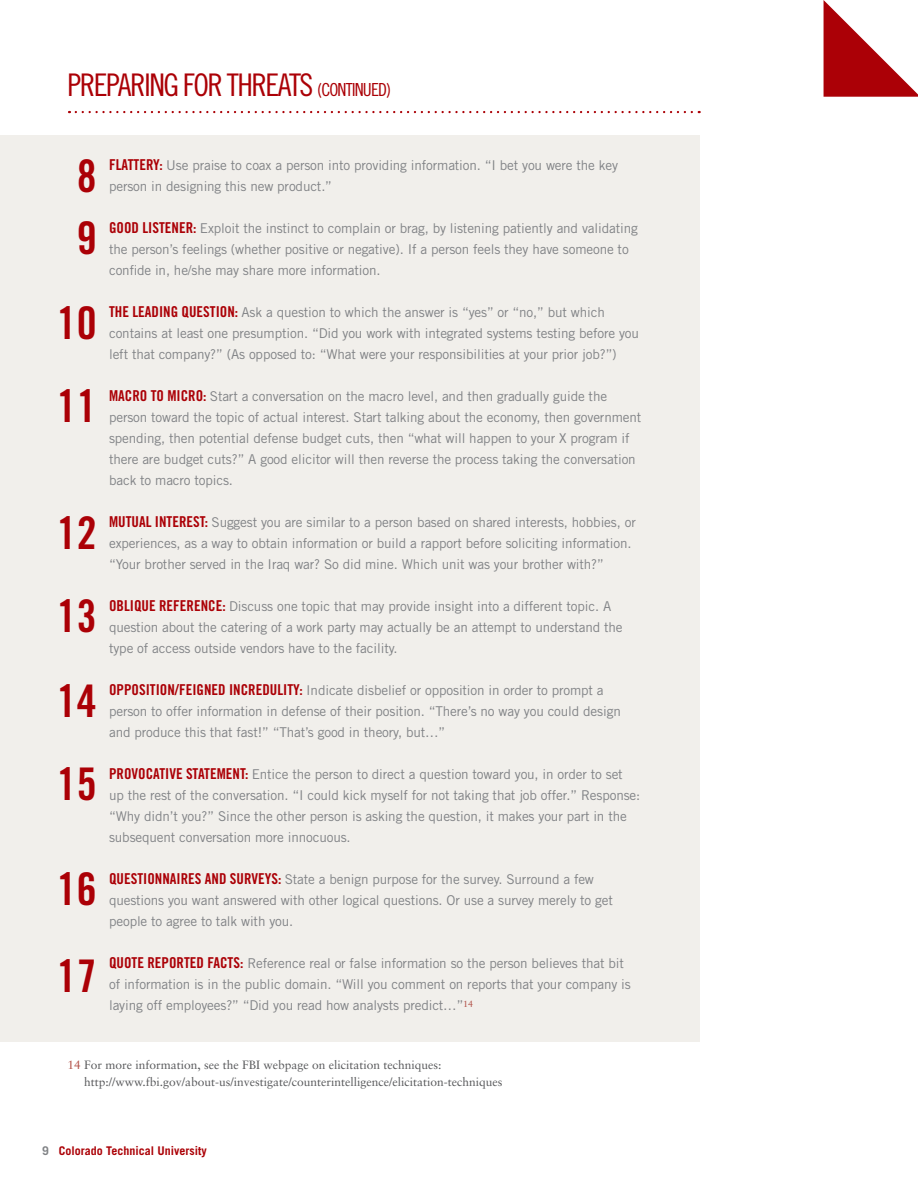
<style>
.page{position:relative;width:918px;height:1188px;background:#fff}
.page>*{position:absolute;margin:0;border:0;box-sizing:border-box;transform-origin:0 0}
.t1{font:45px/84px "Trade Gothic LT Std Bd Cn 20";color:#ab0006}
.t2{font:31.2px "Trade Gothic LT Std Cn 18";letter-spacing:-.05em;color:#ab0006}
.t3{font:13.5px/21px "Trade Gothic LT Std";letter-spacing:-.01em;color:#808285}
.t4{font:12px/16.5px "Sabon";color:#58595b}
.t5{font:700 12px "Trade Gothic LT Std";color:#ab0006}
.s1{font-size:18px}
.s2{font-family:"Trade Gothic LT Std Bd Cn 20";font-size:15px;color:#ab0006}
.s3{color:#b14f46}
.s4{color:#808285}
</style>
<div class="page">
<div style="left:0;top:135px;width:700px;height:906px;background:#f1efeb"></div>
<svg style="left:824px;top:0;width:94px;height:97px"></svg>
<svg style="left:76px;top:111px;width:624px;height:2px"></svg>
<h2 class="t2" style="left:68px;top:67px;width:325px">PREPARING FOR THREATS <span class="s1">(CONTINUED)</span></h2>
<h1 class="t1" style="left:77px;top:144px;width:21px;line-height:62.1px">8<br>9</h1>
<h1 class="t1" style="left:57px;top:280px;width:41px">10<br>11</h1>
<h1 class="t1" style="left:57px;top:490px;width:41px;text-align:justify">12<br>13<br>14<br>15</h1>
<h1 class="t1" style="left:57px;top:845px;width:41px;line-height:87px">16<br>17</h1>
<p class="t3" style="left:109px;top:155px;width:510px"><span class="s2">FLATTERY:</span> Use praise to coax a person into providing information. “I bet you were the key person in designing this new product.”</p>
<p class="t3" style="left:109px;top:218px;width:530px"><span class="s2">GOOD LISTENER:</span> Exploit the instinct to complain or brag, by listening patiently and validating the person’s feelings (whether positive or negative). If a person feels they have someone to confide in, he/she may share more information.</p>
<p class="t3" style="left:109px;top:302px;width:531px"><span class="s2">THE LEADING QUESTION:</span> Ask a question to which the answer is “yes” or “no,” but which contains at least one presumption. “Did you work with integrated systems testing before you left that company?” (As opposed to: “What were your responsibilities at your prior job?”)</p>
<p class="t3" style="left:109px;top:386px;width:534px"><span class="s2">MACRO TO MICRO:</span> Start a conversation on the macro level, and then gradually guide the person toward the topic of actual interest. Start talking about the economy, then government spending, then potential defense budget cuts, then “what will happen to your X program if there are budget cuts?” A good elicitor will then reverse the process taking the conversation back to macro topics.</p>
<p class="t3" style="left:109px;top:512px;width:528px"><span class="s2">MUTUAL INTEREST:</span> Suggest you are similar to a person based on shared interests, hobbies, or experiences, as a way to obtain information or build a rapport before soliciting information. “Your brother served in the Iraq war? So did mine. Which unit was your brother with?”</p>
<p class="t3" style="left:109px;top:596px;width:515px"><span class="s2">OBLIQUE REFERENCE:</span> Discuss one topic that may provide insight into a different topic. A question about the catering of a work party may actually be an attempt to understand the type of access outside vendors have to the facility.</p>
<p class="t3" style="left:109px;top:680px;width:513px"><span class="s2">OPPOSITION/FEIGNED INCREDULITY:</span> Indicate disbelief or opposition in order to prompt a person to offer information in defense of their position. “There’s no way you could design and produce this that fast!” “That’s good in theory, but…”</p>
<p class="t3" style="left:109px;top:764px;width:533px"><span class="s2">PROVOCATIVE STATEMENT:</span> Entice the person to direct a question toward you, in order to set up the rest of the conversation. “I could kick myself for not taking that job offer.” Response: “Why didn’t you?” Since the other person is asking the question, it makes your part in the subsequent conversation more innocuous.</p>
<p class="t3" style="left:109px;top:869px;width:505px"><span class="s2">QUESTIONNAIRES AND SURVEYS:</span> State a benign purpose for the survey. Surround a few questions you want answered with other logical questions. Or use a survey merely to get people to agree to talk with you.</p>
<p class="t3" style="left:109px;top:953px;width:523px"><span class="s2">QUOTE REPORTED FACTS:</span> Reference real or false information so the person believes that bit of information is in the public domain. “Will you comment on reports that your company is laying off employees?” “Did you read how analysts predict…”<sup>14</sup></p>
<p class="t4" style="left:84px;top:1056px;width:420px;text-indent:-17px"><span class="s3">14</span> For more information, see the FBI webpage on elicitation techniques: http://www.fbi.gov/about-us/investigate/counterintelligence/elicitation-techniques</p>
<p class="t5" style="left:42px;top:1143px;width:166px"><span class="s4">9</span> Colorado Technical University</p>
</div>
